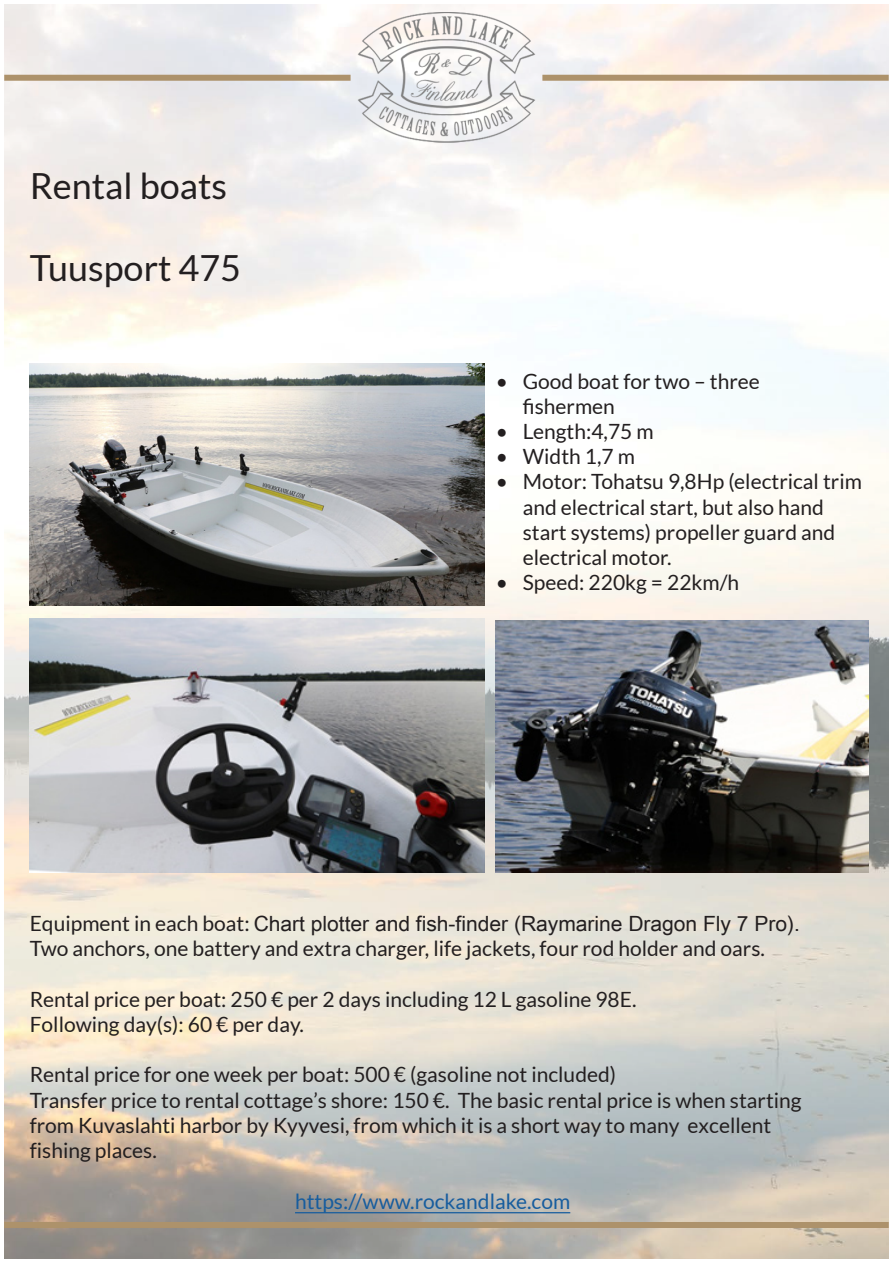
<style>
.page{position:relative;width:893px;height:1263px;background:#fff}
.page>*{position:absolute;margin:0;border:0;box-sizing:border-box;transform-origin:0 0}
.t1{font:36px "Lato";color:#231f20}
.t2{font:21px/25.2px "Lato";color:#231f20}
.t3{font:21px "Lato";color:#175d9e}
.s1{font-family:"Arial Unicode MS"}
</style>
<div class="page">
<img style="left:4px;top:4px;width:885px;height:1255px">
<img style="left:351px;top:13px;width:191px;height:130px">
<img style="left:30px;top:364px;width:455px;height:242px">
<img style="left:30px;top:619px;width:455px;height:253px">
<img style="left:496px;top:621px;width:372px;height:251px">
<div style="left:542px;top:75px;width:347px;height:6px;background:#ad926b"></div>
<div style="left:4px;top:75px;width:347px;height:6px;background:#ad926b"></div>
<div style="left:4px;top:1222px;width:885px;height:6px;background:#ad926b"></div>
<hr style="left:295px;top:1212px;width:275px;height:1px;background:#175d9e">
<p class="t1" style="left:30px;top:166px;width:199px">Rental boats</p>
<p class="t1" style="left:30px;top:248px;width:213px">Tuusport 475</p>
<p class="t2" style="left:523px;top:368px;width:239px;text-indent:-27px">• Good boat for two – three fishermen</p>
<p class="t2" style="left:496px;top:419px;width:159px">• Length:4,75 m</p>
<p class="t2" style="left:496px;top:444px;width:141px">• Width 1,7 m</p>
<p class="t2" style="left:523px;top:469px;width:341px;text-indent:-27px">• Motor: Tohatsu 9,8Hp (electrical trim and electrical start, but also hand start systems) propeller guard and electrical motor.</p>
<p class="t2" style="left:496px;top:570px;width:245px">• Speed: 220kg = 22km/h</p>
<p class="t2" style="left:30px;top:911px;width:772px">Equipment in each boat: <span class="s1">Chart plotter and fish-finder (Raymarine Dragon Fly 7 Pro).<br></span>Two anchors, one battery and extra charger, life jackets, four rod holder and oars.</p>
<p class="t2" style="left:30px;top:986px;width:608px">Rental price per boat: 250 € per 2 days including 12 L gasoline 98E.<br>Following day(s): 60 € per day.</p>
<p class="t2" style="left:30px;top:1062px;width:773px">Rental price for one week per boat: 500 € (gasoline not included)<br>Transfer price to rental cottage’s shore: 150 €. The basic rental price is when starting from Kuvaslahti harbor by Kyyvesi, from which it is a short way to many excellent fishing places.</p>
<p class="t3" style="left:295px;top:1190px;width:277px">https://www.rockandlake.com</p>
</div>
